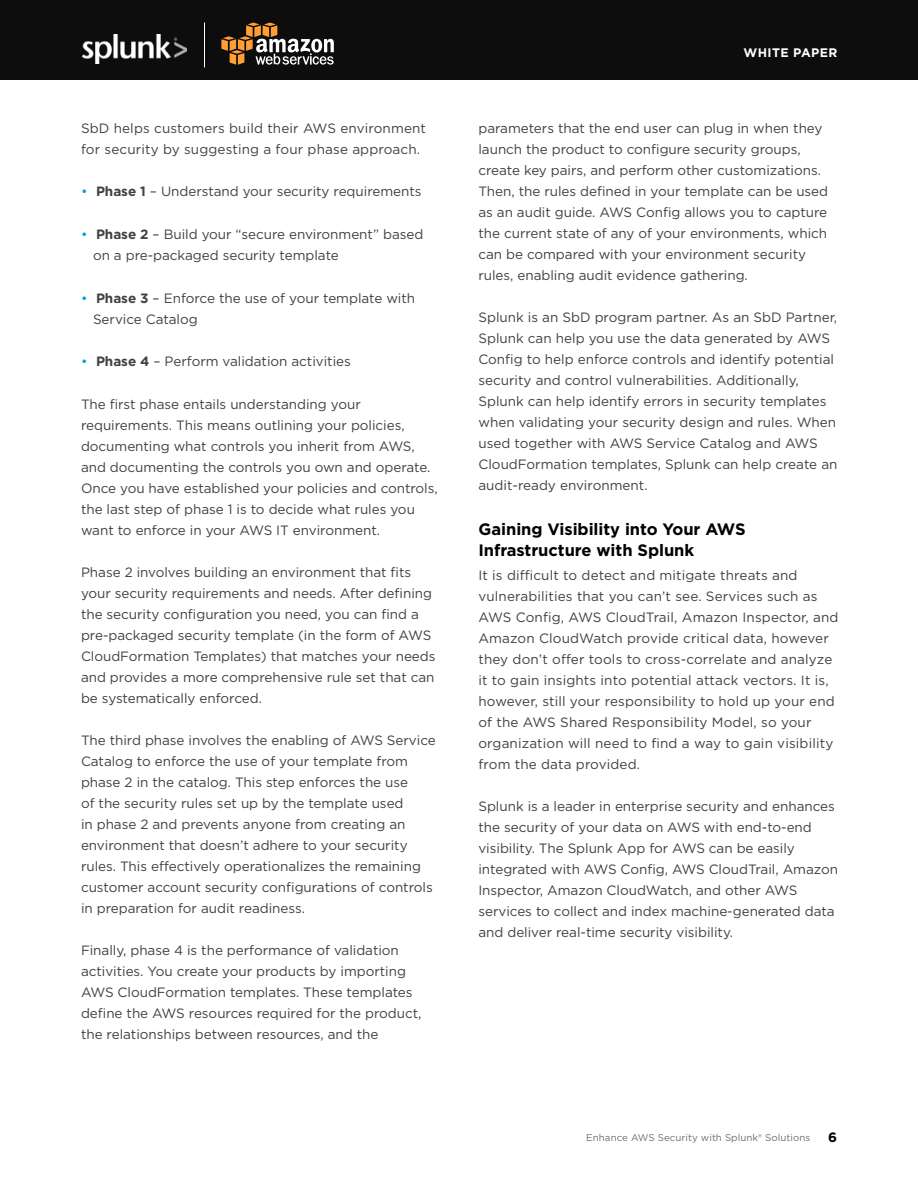
<style>
.page{position:relative;width:918px;height:1188px;background:#fff}
.page>*{position:absolute;margin:0;border:0;box-sizing:border-box;transform-origin:0 0}
.Blue_Subheads{font:700 16.5px/21px "Gotham";letter-spacing:-.005em;color:#000}
.Main_Body_Text{font:13.5px/21px "Gotham";letter-spacing:-.005em;color:#414042}
.t1{font:700 13.5px "Gotham";color:#000}
.t2{font:700 12.3px "Gotham";letter-spacing:.03em;color:#fff}
.t3{font:9.75px "Gotham";letter-spacing:.005em;color:#6d6e71}
.s1{color:#009ddc}
.s2{font-weight:700}
</style>
<div class="page">
<div style="left:0;top:0;width:918px;height:80px;background:#0d0d0d"></div>
<img style="left:82px;top:34px;width:105px;height:30px">
<svg style="left:221px;top:23px;width:113px;height:42px"></svg>
<hr style="left:204px;top:23px;width:1px;height:44px;background:#fff">
<p class="Main_Body_Text" style="left:81px;top:117px;width:347px">SbD helps customers build their AWS environment for security by suggesting a four phase approach.</p>
<p class="Main_Body_Text" style="left:81px;top:181px;width:342px"><span class="s1">•</span> <span class="s2">Phase 1</span> – Understand your security requirements</p>
<p class="Main_Body_Text" style="left:93px;top:223px;width:332px;text-indent:-12px"><span class="s1">•</span> <span class="s2">Phase 2</span> – Build your “secure environment” based on a pre-packaged security template</p>
<p class="Main_Body_Text" style="left:93px;top:287px;width:324px;text-indent:-12px"><span class="s1">•</span> <span class="s2">Phase 3</span> – Enforce the use of your template with<br>Service Catalog</p>
<p class="Main_Body_Text" style="left:81px;top:351px;width:271px"><span class="s1">•</span> <span class="s2">Phase 4</span> – Perform validation activities</p>
<p class="Main_Body_Text" style="left:81px;top:393px;width:358px">The first phase entails understanding your requirements. This means outlining your policies, documenting what controls you inherit from AWS, and documenting the controls you own and operate.<br>Once you have established your policies and controls, the last step of phase 1 is to decide what rules you want to enforce in your AWS IT environment.</p>
<p class="Main_Body_Text" style="left:81px;top:561px;width:356px">Phase 2 involves building an environment that fits your security requirements and needs. After defining the security configuration you need, you can find a pre-packaged security template (in the form of AWS CloudFormation Templates) that matches your needs and provides a more comprehensive rule set that can be systematically enforced.</p>
<p class="Main_Body_Text" style="left:81px;top:729px;width:356px">The third phase involves the enabling of AWS Service Catalog to enforce the use of your template from phase 2 in the catalog. This step enforces the use<br>of the security rules set up by the template used<br>in phase 2 and prevents anyone from creating an environment that doesn’t adhere to your security rules. This effectively operationalizes the remaining customer account security configurations of controls in preparation for audit readiness.</p>
<p class="Main_Body_Text" style="left:81px;top:939px;width:342px">Finally, phase 4 is the performance of validation activities. You create your products by importing AWS CloudFormation templates. These templates define the AWS resources required for the product, the relationships between resources, and the</p>
<p class="t2" style="left:744px;top:44px;width:95px">WHITE PAPER</p>
<p class="Main_Body_Text" style="left:478px;top:117px;width:351px">parameters that the end user can plug in when they launch the product to configure security groups, create key pairs, and perform other customizations.<br>Then, the rules defined in your template can be used as an audit guide. AWS Config allows you to capture the current state of any of your environments, which can be compared with your environment security rules, enabling audit evidence gathering.</p>
<p class="Main_Body_Text" style="left:478px;top:306px;width:361px">Splunk is an SbD program partner. As an SbD Partner, Splunk can help you use the data generated by AWS Config to help enforce controls and identify potential security and control vulnerabilities. Additionally, Splunk can help identify errors in security templates when validating your security design and rules. When used together with AWS Service Catalog and AWS CloudFormation templates, Splunk can help create an audit-ready environment.</p>
<p class="Blue_Subheads" style="left:478px;top:519px;width:269px">Gaining Visibility into Your AWS<br>Infrastructure with Splunk</p>
<p class="Main_Body_Text" style="left:478px;top:565px;width:362px">It is difficult to detect and mitigate threats and vulnerabilities that you can’t see. Services such as AWS Config, AWS CloudTrail, Amazon Inspector, and Amazon CloudWatch provide critical data, however they don’t offer tools to cross-correlate and analyze it to gain insights into potential attack vectors. It is, however, still your responsibility to hold up your end of the AWS Shared Responsibility Model, so your organization will need to find a way to gain visibility from the data provided.</p>
<p class="Main_Body_Text" style="left:478px;top:796px;width:361px">Splunk is a leader in enterprise security and enhances the security of your data on AWS with end-to-end visibility. The Splunk App for AWS can be easily integrated with AWS Config, AWS CloudTrail, Amazon Inspector, Amazon CloudWatch, and other AWS services to collect and index machine-generated data and deliver real-time security visibility.</p>
<p class="t3" style="left:586px;top:1132px;width:225px">Enhance AWS Security with Splunk® Solutions</p>
<p class="t1" style="left:828px;top:1128px;width:10px">6</p>
</div>
